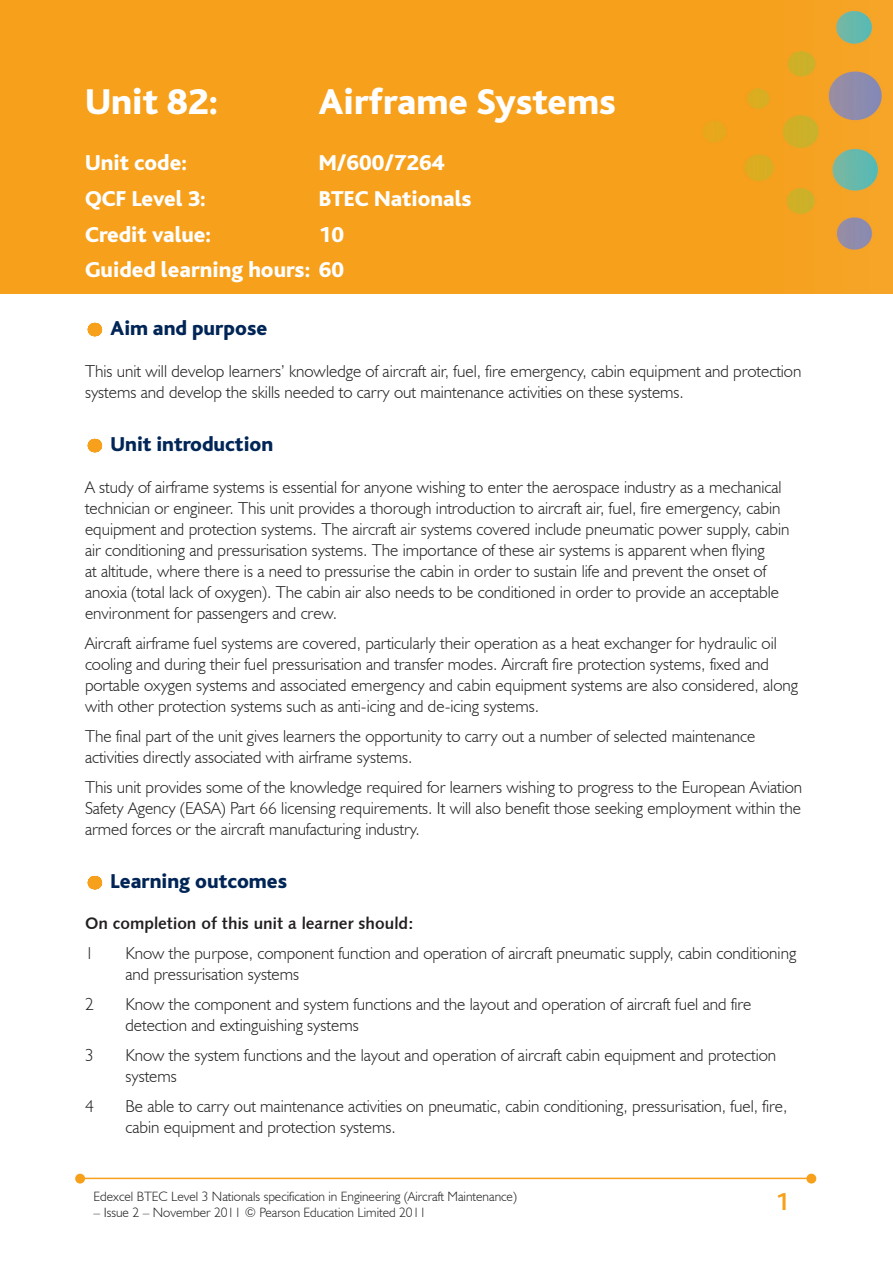
<style>
.page{position:relative;width:893px;height:1263px;background:#fff}
.page>*{position:absolute;margin:0;border:0;box-sizing:border-box;transform-origin:0 0}
.hb-intro{font:800 37.5px "Bliss";color:#fff}
.page_numbers{font:700 25.5px "Bliss";color:#f6a01b}
.hb1{font:800 22.5px "Bliss";color:#fff}
.hb3{font:800 21px "Bliss";color:#002556}
.text{font:300 17.25px/21px "Humanist 521 BT";color:#231f20}
.text-indented{font:300 17.25px/21px "Humanist 521 BT";color:#231f20}
.text-bold{font:16.5px "Humanist 531 BT Bold A";color:#231f20}
.footer_odd{font:300 13.5px "Humanist 521 BT";color:#231f20}
</style>
<div class="page">
<img style="left:0;top:0;width:893px;height:293px">
<hr style="left:84px;top:1178px;width:727px;height:1px;background:#f6a01b">
<div style="left:807px;top:1174px;width:8px;height:9px;background:#f6a01b;border-radius:50%"></div>
<div style="left:806px;top:1174px;width:10px;height:9px;border:2px solid #f6a01b;border-radius:50%"></div>
<div style="left:76px;top:1174px;width:8px;height:9px;background:#f6a01b;border-radius:50%"></div>
<div style="left:75px;top:1174px;width:10px;height:9px;border:2px solid #f6a01b;border-radius:50%"></div>
<svg style="left:94px;top:323px;width:1px;height:13px"></svg>
<svg style="left:94px;top:439px;width:1px;height:13px"></svg>
<svg style="left:94px;top:876px;width:1px;height:13px"></svg>
<p class="hb-intro" style="left:85px;top:82px;width:135px">Unit 82:</p>
<p class="hb-intro" style="left:319px;top:82px;width:298px">Airframe Systems</p>
<p class="hb1" style="left:85px;top:151px;width:104px">Unit code:</p>
<p class="hb1" style="left:319px;top:151px;width:127px">M/600/7264</p>
<p class="hb1" style="left:85px;top:187px;width:122px">QCF Level 3:</p>
<p class="hb1" style="left:319px;top:187px;width:154px">BTEC Nationals</p>
<p class="hb1" style="left:85px;top:223px;width:128px">Credit value:</p>
<p class="hb1" style="left:319px;top:223px;width:27px">10</p>
<p class="hb1" style="left:85px;top:258px;width:261px">Guided learning hours: 60</p>
<p class="hb3" style="left:111px;top:317px;width:158px">Aim and purpose</p>
<p class="text" style="left:85px;top:360px;width:718px">This unit will develop learners’ knowledge of aircraft air, fuel, fire emergency, cabin equipment and protection systems and develop the skills needed to carry out maintenance activities on these systems.</p>
<p class="hb3" style="left:111px;top:433px;width:164px">Unit introduction</p>
<p class="text" style="left:85px;top:476px;width:706px">A study of airframe systems is essential for anyone wishing to enter the aerospace industry as a mechanical technician or engineer. This unit provides a thorough introduction to aircraft air, fuel, fire emergency, cabin equipment and protection systems. The aircraft air systems covered include pneumatic power supply, cabin air conditioning and pressurisation systems. The importance of these air systems is apparent when flying<br>at altitude, where there is a need to pressurise the cabin in order to sustain life and prevent the onset of anoxia (total lack of oxygen). The cabin air also needs to be conditioned in order to provide an acceptable environment for passengers and crew.</p>
<p class="text" style="left:85px;top:632px;width:714px">Aircraft airframe fuel systems are covered, particularly their operation as a heat exchanger for hydraulic oil cooling and during their fuel pressurisation and transfer modes. Aircraft fire protection systems, fixed and portable oxygen systems and associated emergency and cabin equipment systems are also considered, along with other protection systems such as anti-icing and de-icing systems.</p>
<p class="text" style="left:85px;top:725px;width:672px">The final part of the unit gives learners the opportunity to carry out a number of selected maintenance activities directly associated with airframe systems.</p>
<p class="text" style="left:85px;top:776px;width:719px;text-align:justify">This unit provides some of the knowledge required for learners wishing to progress to the European Aviation Safety Agency (EASA) Part 66 licensing requirements. It will also benefit those seeking employment within the armed forces or the aircraft manufacturing industry.</p>
<p class="hb3" style="left:111px;top:870px;width:178px">Learning outcomes</p>
<p class="text-bold" style="left:85px;top:913px;width:330px">On completion of this unit a learner should:</p>
<p class="text-indented" style="left:85px;top:942px;width:10px">1</p>
<p class="text-indented" style="left:125px;top:942px;width:672px">Know the purpose, component function and operation of aircraft pneumatic supply, cabin conditioning and pressurisation systems</p>
<p class="text-indented" style="left:85px;top:993px;width:10px">2</p>
<p class="text-indented" style="left:125px;top:993px;width:628px">Know the component and system functions and the layout and operation of aircraft fuel and fire detection and extinguishing systems</p>
<p class="text-indented" style="left:85px;top:1044px;width:10px">3</p>
<p class="text-indented" style="left:125px;top:1044px;width:652px">Know the system functions and the layout and operation of aircraft cabin equipment and protection systems</p>
<p class="text-indented" style="left:85px;top:1095px;width:10px">4</p>
<p class="text-indented" style="left:125px;top:1095px;width:663px">Be able to carry out maintenance activities on pneumatic, cabin conditioning, pressurisation, fuel, fire, cabin equipment and protection systems.</p>
<p class="footer_odd" style="left:94px;top:1188px;width:425px">Edexcel BTEC Level 3 Nationals specification in Engineering (Aircraft Maintenance)</p>
<p class="footer_odd" style="left:94px;top:1204px;width:334px">– Issue 2 – November 2011 © Pearson Education Limited 2011</p>
<p class="page_numbers" style="left:775px;top:1188px;width:15px">1</p>
</div>
